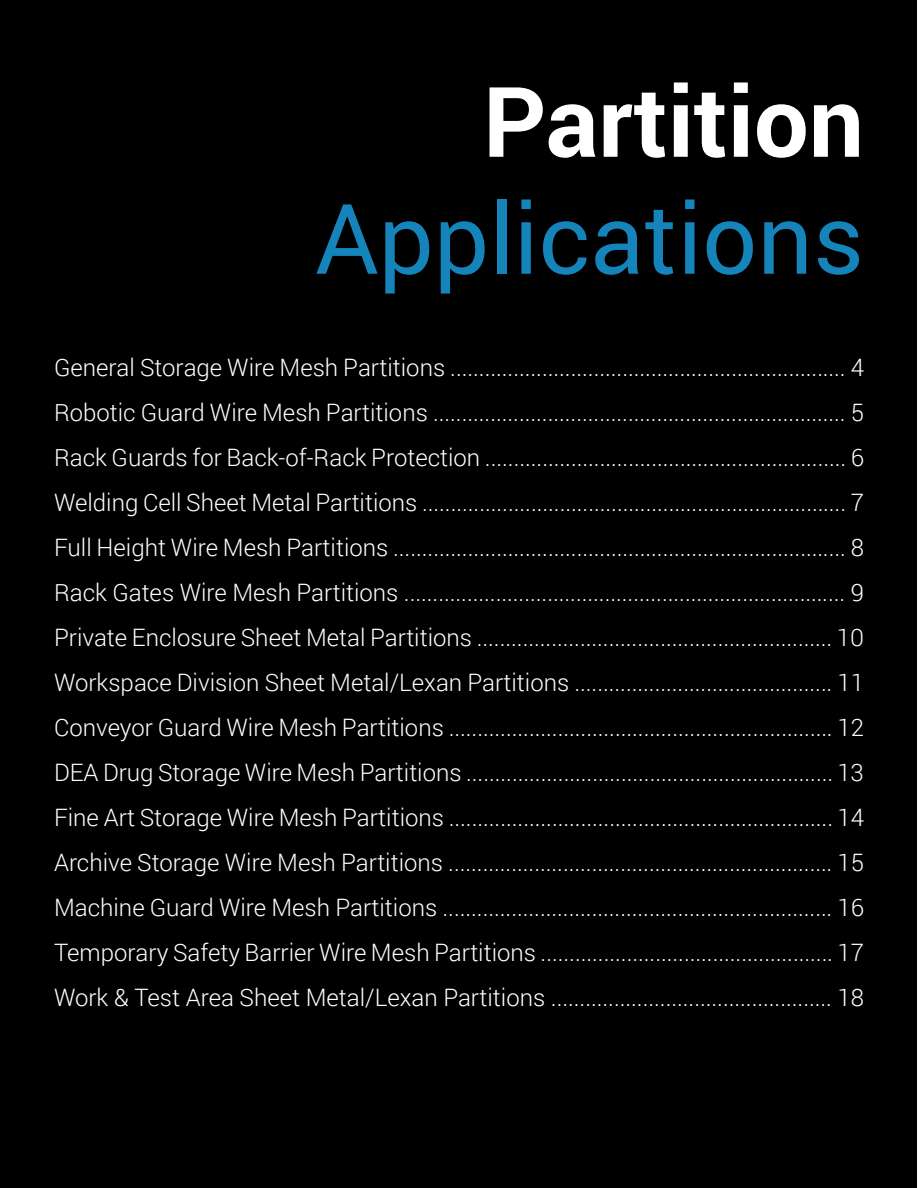
<style>
.page{position:relative;width:918px;height:1188px;background:#fff}
.page>*{position:absolute;margin:0;border:0;box-sizing:border-box;transform-origin:0 0}
.t1{font:97.5px "Roboto";color:#1484bb}
.t2{font:700 97.5px "Roboto";color:#fff}
.t3{font:300 24px/45px "Roboto";color:#fff;text-align:justify}
</style>
<div class="page">
<div style="left:1px;top:0;width:916px;height:1188px;background:#000"></div>
<h1 class="t2" style="left:483px;top:53px;width:382px">Partition</h1>
<h1 class="t1" style="left:315px;top:171px;width:550px">Applications</h1>
<p class="t3" style="left:54px;top:344px;width:812px">General Storage Wire Mesh Partitions ..................................................................... 4<br>Robotic Guard Wire Mesh Partitions ........................................................................ 5<br>Rack Guards for Back-of-Rack Protection ............................................................... 6<br>Welding Cell Sheet Metal Partitions .......................................................................... 7<br>Full Height Wire Mesh Partitions ............................................................................... 8<br>Rack Gates Wire Mesh Partitions ............................................................................. 9<br>Private Enclosure Sheet Metal Partitions .............................................................. 10<br>Workspace Division Sheet Metal/Lexan Partitions ............................................. 11<br>Conveyor Guard Wire Mesh Partitions ................................................................... 12<br>DEA Drug Storage Wire Mesh Partitions ................................................................ 13<br>Fine Art Storage Wire Mesh Partitions ................................................................... 14<br>Archive Storage Wire Mesh Partitions ................................................................... 15<br>Machine Guard Wire Mesh Partitions .................................................................... 16<br>Temporary Safety Barrier Wire Mesh Partitions ................................................... 17<br>Work &amp; Test Area Sheet Metal/Lexan Partitions ................................................. 18</p>
</div>
